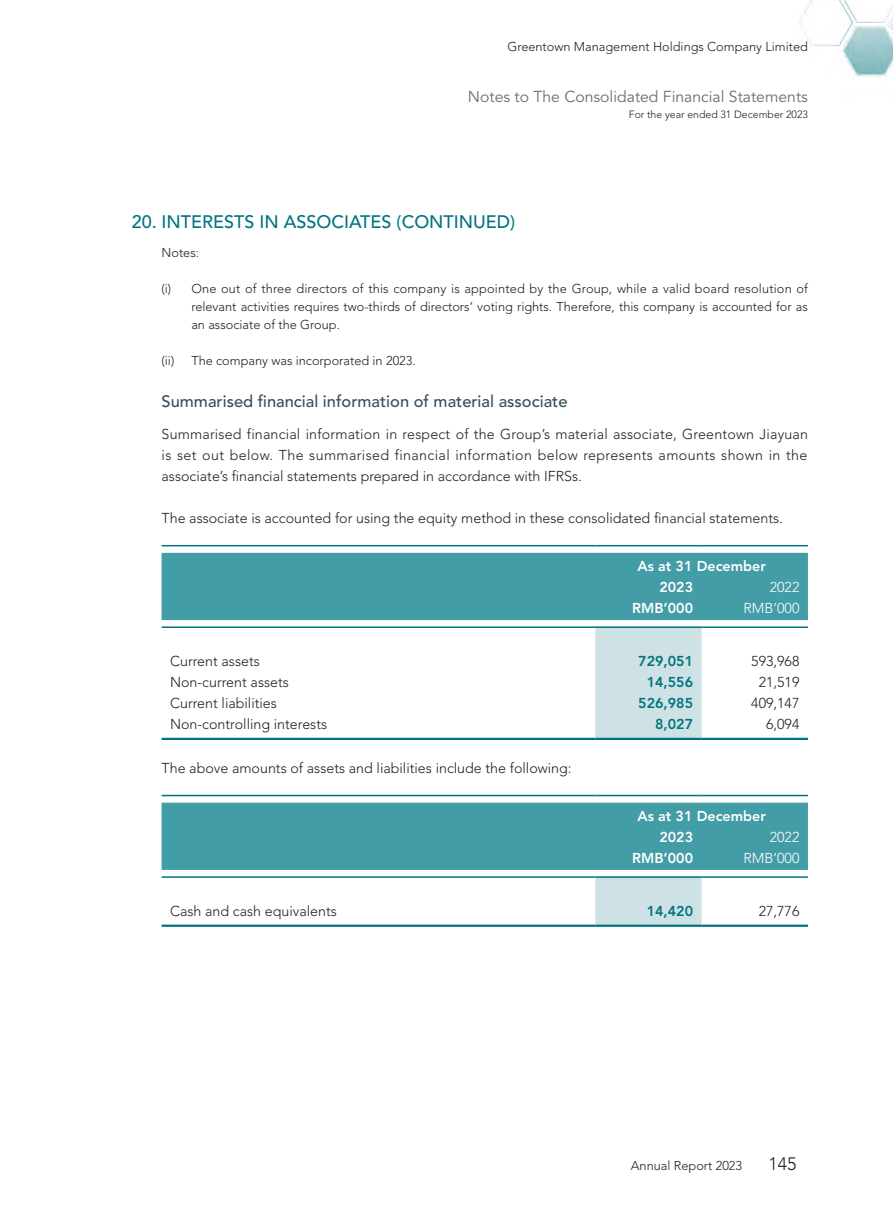
<style>
.page{position:relative;width:893px;height:1212px;background:#fff}
.page>*{position:absolute;margin:0;border:0;box-sizing:border-box;transform-origin:0 0}
.t1{font:500 18px "Avenir LT Std";color:#007481}
.t2{font:300 18px "Avenir";color:#231f20}
.t3{font:500 16.5px "Avenir LT Std";color:#394e5b}
.t4{font:15.75px "Avenir LT Std";color:#6c6d70}
.t5{font:300 14.25px/21px "Avenir LT Std";color:#231f20;text-align:justify}
.t6{font:800 14.25px/21px "Avenir LT Std";color:#fff}
.t7{font:800 14.25px "Avenir LT Std";color:#007481}
.t8{font:300 14.25px "Avenir LT Std";color:#fff}
.t9{font:300 12.75px/18px "Avenir LT Std";color:#231f20;text-align:justify}
.t10{font:300 10.5px "Avenir LT Std";color:#231f20}
</style>
<div class="page">
<img style="left:799px;top:0;width:94px;height:77px">
<div style="left:162px;top:553px;width:646px;height:67px;background:#439da6"></div>
<div style="left:595px;top:628px;width:107px;height:110px;background:#cee2e5"></div>
<hr style="left:162px;top:545px;width:433px;height:1px;background:#007481">
<hr style="left:595px;top:545px;width:107px;height:1px;background:#007481">
<hr style="left:702px;top:545px;width:106px;height:1px;background:#007481">
<hr style="left:162px;top:626px;width:433px;height:2px;background:#007481">
<hr style="left:595px;top:626px;width:107px;height:2px;background:#007481">
<hr style="left:702px;top:626px;width:106px;height:2px;background:#007481">
<hr style="left:162px;top:738px;width:433px;height:2px;background:#007481">
<hr style="left:595px;top:738px;width:107px;height:2px;background:#007481">
<hr style="left:702px;top:738px;width:106px;height:2px;background:#007481">
<div style="left:162px;top:803px;width:646px;height:67px;background:#439da6"></div>
<div style="left:595px;top:878px;width:107px;height:46px;background:#cee2e5"></div>
<hr style="left:162px;top:795px;width:433px;height:1px;background:#007481">
<hr style="left:595px;top:795px;width:107px;height:1px;background:#007481">
<hr style="left:702px;top:795px;width:106px;height:1px;background:#007481">
<hr style="left:162px;top:876px;width:433px;height:2px;background:#007481">
<hr style="left:595px;top:876px;width:107px;height:2px;background:#007481">
<hr style="left:702px;top:876px;width:106px;height:2px;background:#007481">
<hr style="left:162px;top:924px;width:433px;height:3px;background:#007481">
<hr style="left:595px;top:924px;width:107px;height:3px;background:#007481">
<hr style="left:702px;top:924px;width:106px;height:3px;background:#007481">
<p class="t9" style="left:507px;top:38px;width:302px">Greentown Management Holdings Company Limited</p>
<p class="t4" style="left:468px;top:87px;width:342px">Notes to The Consolidated Financial Statements</p>
<p class="t10" style="left:629px;top:108px;width:181px">For the year ended 31 December 2023</p>
<p class="t1" style="left:132px;top:211px;width:385px">20. INTERESTS IN ASSOCIATES (CONTINUED)</p>
<p class="t9" style="left:162px;top:244px;width:39px">Notes:</p>
<p class="t9" style="left:191px;top:280px;width:618px;text-indent:-30px">(i) One out of three directors of this company is appointed by the Group, while a valid board resolution of relevant activities requires two-thirds of directors’ voting rights. Therefore, this company is accounted for as an associate of the Group.</p>
<p class="t9" style="left:162px;top:352px;width:256px">(ii) The company was incorporated in 2023.</p>
<p class="t3" style="left:162px;top:392px;width:407px">Summarised financial information of material associate</p>
<p class="t5" style="left:162px;top:424px;width:648px">Summarised financial information in respect of the Group’s material associate, Greentown Jiayuan is set out below. The summarised financial information below represents amounts shown in the associate’s financial statements prepared in accordance with IFRSs.</p>
<p class="t5" style="left:162px;top:508px;width:623px">The associate is accounted for using the equity method in these consolidated financial statements.</p>
<p class="t6" style="left:659px;top:556px;width:108px;text-indent:-22px">As at 31 December<br>2023</p>
<p class="t8" style="left:770px;top:579px;width:31px">2022</p>
<p class="t6" style="left:632px;top:598px;width:62px">RMB’000</p>
<p class="t8" style="left:743px;top:600px;width:58px">RMB’000</p>
<p class="t5" style="left:170px;top:651px;width:91px">Current assets</p>
<p class="t7" style="left:638px;top:653px;width:56px">729,051</p>
<p class="t5" style="left:751px;top:651px;width:50px">593,968</p>
<p class="t5" style="left:170px;top:672px;width:120px">Non-current assets</p>
<p class="t7" style="left:647px;top:674px;width:48px">14,556</p>
<p class="t5" style="left:759px;top:672px;width:42px">21,519</p>
<p class="t5" style="left:170px;top:693px;width:108px">Current liabilities</p>
<p class="t7" style="left:638px;top:695px;width:56px">526,985</p>
<p class="t5" style="left:751px;top:693px;width:50px">409,147</p>
<p class="t5" style="left:170px;top:714px;width:159px">Non-controlling interests</p>
<p class="t7" style="left:655px;top:716px;width:39px">8,027</p>
<p class="t5" style="left:766px;top:714px;width:35px">6,094</p>
<p class="t5" style="left:162px;top:757px;width:412px">The above amounts of assets and liabilities include the following:</p>
<p class="t6" style="left:659px;top:806px;width:108px;text-indent:-22px">As at 31 December<br>2023</p>
<p class="t8" style="left:770px;top:829px;width:31px">2022</p>
<p class="t6" style="left:632px;top:848px;width:62px">RMB’000</p>
<p class="t8" style="left:743px;top:850px;width:58px">RMB’000</p>
<p class="t5" style="left:170px;top:900px;width:168px">Cash and cash equivalents</p>
<p class="t7" style="left:647px;top:902px;width:48px">14,420</p>
<p class="t5" style="left:759px;top:900px;width:42px">27,776</p>
<p class="t9" style="left:631px;top:1157px;width:113px">Annual Report 2023</p>
<p class="t2" style="left:768px;top:1153px;width:30px">145</p>
</div>
